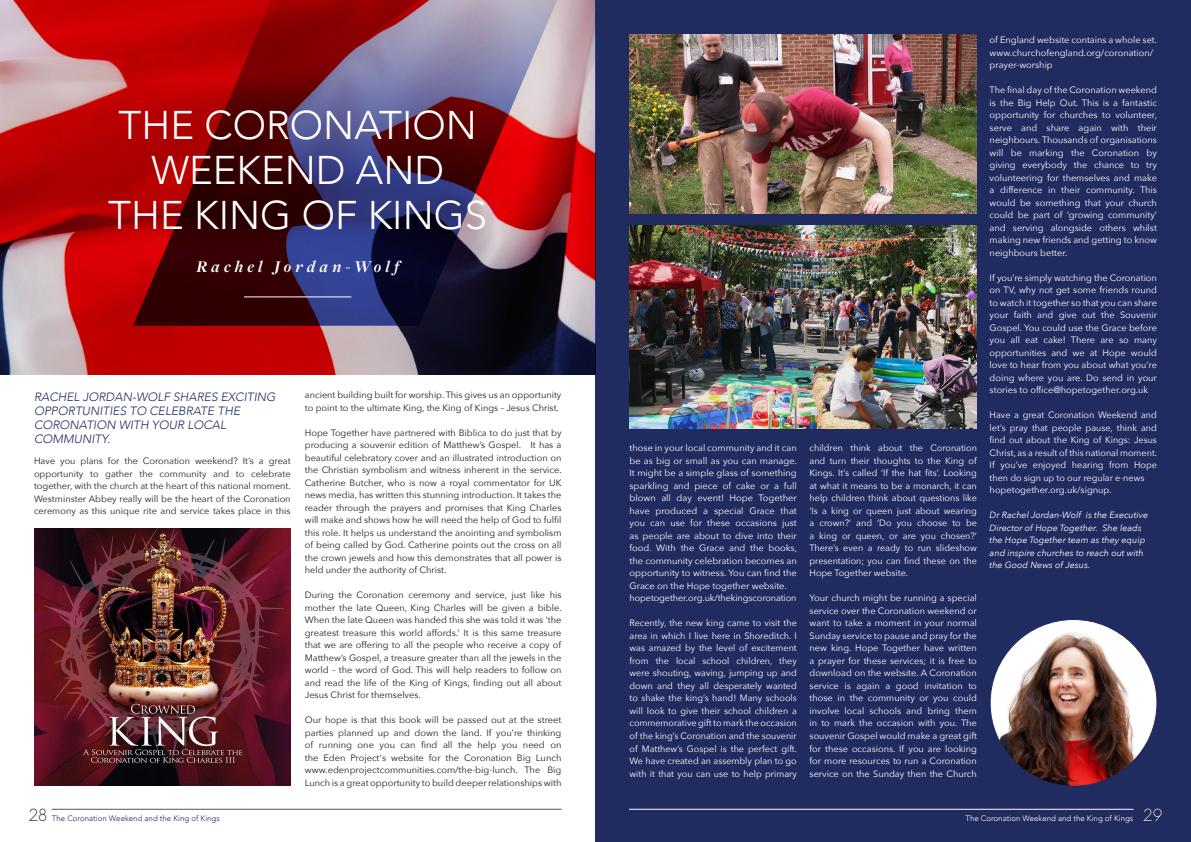
<style>
.page{position:relative;width:1191px;height:842px;background:#fff}
.page>*{position:absolute;margin:0;border:0;box-sizing:border-box;transform-origin:0 0}
.t1{font:300 40px/45px "Avenir";color:#fff;text-align:center}
.Header_-_Author_Name{font:italic 700 17px "Freight Disp Pro";letter-spacing:.245em;color:#fff}
.t2{font:300 16px "Neue Einstellung";color:#231f20}
.t3{font:300 16px "Neue Einstellung";color:#fff}
.Subheading{font:italic 300 12px/14px "Avenir";color:#202c60}
.Body{font:9.2px/12.5px "Avenir Next";color:#fff;text-align:justify}
.Body-2{font:9.2px/12.5px "Avenir Next";color:#231f20;text-align:justify}
.Author_Details{font:italic 9px/12.5px "Avenir Next";color:#fff}
.t4{font:300 7.9px "Avenir";color:#fff}
.t5{font:300 7.9px "Avenir";color:#202c60}
</style>
<div class="page">
<img style="left:0;top:0;width:595px;height:374px">
<svg style="left:133px;top:0;width:428px;height:326px;background:#6a283c"></svg>
<div style="left:595px;top:0;width:596px;height:842px;background:#202c60"></div>
<hr style="left:629px;top:809px;width:504px;height:1px;background:#fff">
<hr style="left:244px;top:297px;width:107px;height:1px;background:#fff">
<hr style="left:52px;top:809px;width:509px;height:1px;background:#545557">
<img style="left:34px;top:529px;width:257px;height:256px">
<img style="left:629px;top:34px;width:348px;height:179px">
<img style="left:629px;top:226px;width:348px;height:202px">
<img style="left:990px;top:619px;width:167px;height:167px;border-radius:83px">
<p class="t1" style="left:119px;top:102px;width:360px">THE CORONATION<br>WEEKEND AND</p>
<p class="t1" style="left:108px;top:192px;width:380px">THE KING OF KINGS</p>
<p class="Header_-_Author_Name" style="left:196px;top:256px;width:204px">Rachel Jordan-Wolf</p>
<p class="Subheading" style="left:34px;top:390px;width:243px">RACHEL JORDAN-WOLF SHARES EXCITING<br>OPPORTUNITIES TO CELEBRATE THE<br>CORONATION WITH YOUR LOCAL<br>COMMUNITY.</p>
<p class="Body-2" style="left:34px;top:454px;width:258px">Have you plans for the Coronation weekend? It’s a great opportunity to gather the community and to celebrate together, with the church at the heart of this national moment.<br>Westminster Abbey really will be the heart of the Coronation ceremony as this unique rite and service takes place in this</p>
<p class="Body-2" style="left:305px;top:388px;width:258px">ancient building built for worship. This gives us an opportunity to point to the ultimate King, the King of Kings – Jesus Christ.</p>
<p class="Body-2" style="left:305px;top:426px;width:258px">Hope Together have partnered with Biblica to do just that by producing a souvenir edition of Matthew’s Gospel. It has a beautiful celebratory cover and an illustrated introduction on the Christian symbolism and witness inherent in the service.<br>Catherine Butcher, who is now a royal commentator for UK news media, has written this stunning introduction. It takes the reader through the prayers and promises that King Charles will make and shows how he will need the help of God to fulfil this role. It helps us understand the anointing and symbolism of being called by God. Catherine points out the cross on all the crown jewels and how this demonstrates that all power is held under the authority of Christ.</p>
<p class="Body-2" style="left:305px;top:588px;width:258px">During the Coronation ceremony and service, just like his mother the late Queen, King Charles will be given a bible.<br>When the late Queen was handed this she was told it was 'the greatest treasure this world affords.’ It is this same treasure that we are offering to all the people who receive a copy of Matthew’s Gospel, a treasure greater than all the jewels in the world – the word of God. This will help readers to follow on and read the life of the King of Kings, finding out all about Jesus Christ for themselves.</p>
<p class="Body-2" style="left:305px;top:713px;width:258px">Our hope is that this book will be passed out at the street parties planned up and down the land. If you’re thinking of running one you can find all the help you need on the Eden Project's website for the Coronation Big Lunch</p>
<p class="Body-2" style="left:305px;top:763px;width:258px">www.edenprojectcommunities.com/the-big-lunch. The Big<br>Lunch is a great opportunity to build deeper relationships with</p>
<p class="Body" style="left:629px;top:442px;width:169px">those in your local community and it can be as big or small as you can manage.<br>It might be a simple glass of something sparkling and piece of cake or a full blown all day event! Hope Together have produced a special Grace that you can use for these occasions just as people are about to dive into their food. With the Grace and the books, the community celebration becomes an opportunity to witness. You can find the Grace on the Hope together website.</p>
<p class="Body" style="left:629px;top:592px;width:168px">hopetogether.org.uk/thekingscoronation</p>
<p class="Body" style="left:629px;top:617px;width:169px">Recently, the new king came to visit the area in which I live here in Shoreditch. I was amazed by the level of excitement from the local school children, they were shouting, waving, jumping up and down and they all desperately wanted to shake the king’s hand! Many schools will look to give their school children a commemorative gift to mark the occasion of the king’s Coronation and the souvenir of Matthew’s Gospel is the perfect gift.<br>We have created an assembly plan to go with it that you can use to help primary</p>
<p class="Body" style="left:809px;top:442px;width:169px">children think about the Coronation and turn their thoughts to the King of Kings. It’s called ‘If the hat fits’. Looking at what it means to be a monarch, it can help children think about questions like ‘Is a king or queen just about wearing a crown?’ and ‘Do you choose to be a king or queen, or are you chosen?’ There’s even a ready to run slideshow presentation; you can find these on the Hope Together website.</p>
<p class="Body" style="left:809px;top:592px;width:169px">Your church might be running a special service over the Coronation weekend or want to take a moment in your normal Sunday service to pause and pray for the new king. Hope Together have written a prayer for these services; it is free to download on the website. A Coronation service is again a good invitation to those in the community or you could involve local schools and bring them in to mark the occasion with you. The souvenir Gospel would make a great gift for these occasions. If you are looking for more resources to run a Coronation service on the Sunday then the Church</p>
<p class="Body" style="left:989px;top:33px;width:169px">of England website contains a whole set.</p>
<p class="Body" style="left:989px;top:46px;width:165px">www.churchofengland.org/coronation/ prayer-worship</p>
<p class="Body" style="left:989px;top:83px;width:169px">The final day of the Coronation weekend is the Big Help Out. This is a fantastic opportunity for churches to volunteer, serve and share again with their neighbours. Thousands of organisations will be marking the Coronation by giving everybody the chance to try volunteering for themselves and make a difference in their community. This would be something that your church could be part of ‘growing community’ and serving alongside others whilst making new friends and getting to know neighbours better.</p>
<p class="Body" style="left:989px;top:271px;width:169px">If you’re simply watching the Coronation on TV, why not get some friends round to watch it together so that you can share your faith and give out the Souvenir Gospel. You could use the Grace before you all eat cake! There are so many opportunities and we at Hope would love to hear from you about what you’re doing where you are. Do send in your stories to office@hopetogether.org.uk</p>
<p class="Body" style="left:989px;top:408px;width:169px">Have a great Coronation Weekend and let’s pray that people pause, think and find out about the King of Kings: Jesus Christ, as a result of this national moment.<br>If you’ve enjoyed hearing from Hope then do sign up to our regular e-news</p>
<p class="Body" style="left:989px;top:483px;width:123px">hopetogether.org.uk/signup.</p>
<p class="Author_Details" style="left:989px;top:508px;width:160px">Dr Rachel Jordan-Wolf is the Executive Director of Hope Together. She leads the Hope Together team as they equip and inspire churches to reach out with the Good News of Jesus.</p>
<h3 class="t2" style="left:28px;top:805px;width:21px">28</h3>
<p class="t4" style="left:965px;top:814px;width:169px">The Coronation Weekend and the King of Kings</p>
<p class="t5" style="left:52px;top:814px;width:169px">The Coronation Weekend and the King of Kings</p>
<p class="t3" style="left:1143px;top:805px;width:21px">29</p>
</div>
